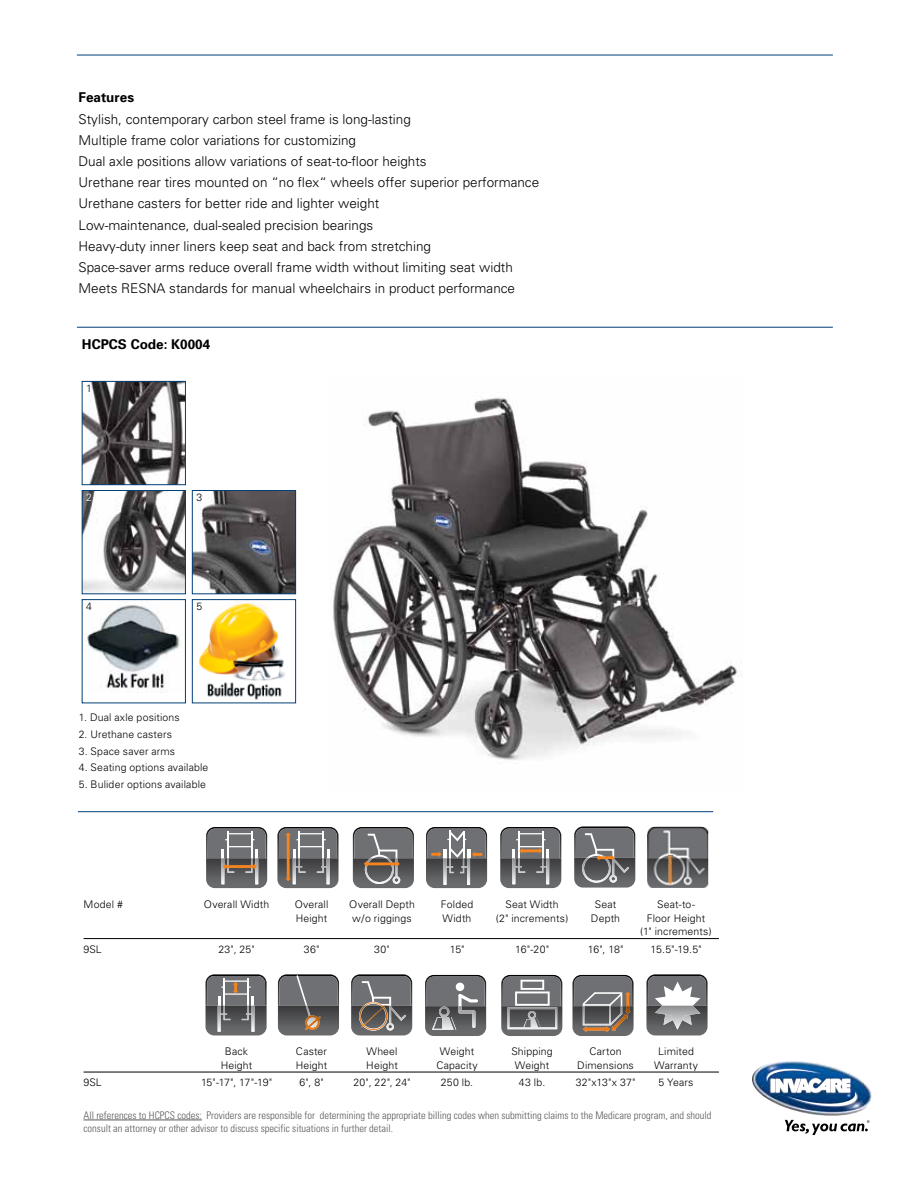
<style>
.page{position:relative;width:918px;height:1188px;background:#fff}
.page>*{position:absolute;margin:0;border:0;box-sizing:border-box;transform-origin:0 0}
.t1{font:300 13.5px/21.3px "Univers";color:#000}
.t2{font:700 13.5px "Univers";color:#000}
.t3{font:300 10.5px/13.5px "Univers";letter-spacing:.015em;color:#000;text-align:center}
.t4{font:300 condensed 10.5px/13.5px "Univers";color:#58595b}
.t5{font:300 10.5px "Univers";color:#fff}
</style>
<div class="page">
<hr style="left:78px;top:811px;width:635px;height:1px;background:#003f79">
<img style="left:752px;top:1061px;width:120px;height:59px">
<img style="left:767px;top:1067px;width:90px;height:42px">
<svg style="left:785px;top:1120px;width:85px;height:15px"></svg>
<hr style="left:77px;top:55px;width:756px;height:1px;background:#003f79">
<hr style="left:77px;top:327px;width:756px;height:1px;background:#003f79">
<img style="left:502px;top:1030px;width:60px;height:6px">
<svg style="left:501px;top:975px;width:61px;height:55px;background:#7d7d7f"></svg>
<img style="left:574px;top:1032px;width:58px;height:4px">
<svg style="left:572px;top:975px;width:62px;height:57px;background:#77726e"></svg>
<img style="left:425px;top:1030px;width:61px;height:6px">
<svg style="left:425px;top:975px;width:61px;height:55px;background:#747577"></svg>
<img style="left:647px;top:1030px;width:60px;height:5px">
<svg style="left:646px;top:974px;width:62px;height:56px"></svg>
<img style="left:428px;top:885px;width:57px;height:3px">
<svg style="left:426px;top:827px;width:61px;height:58px;background:#777576"></svg>
<img style="left:501px;top:884px;width:59px;height:4px">
<svg style="left:500px;top:827px;width:61px;height:57px;background:#767575"></svg>
<img style="left:207px;top:884px;width:59px;height:4px">
<svg style="left:206px;top:827px;width:61px;height:57px;background:#777574"></svg>
<img style="left:647px;top:827px;width:61px;height:61px">
<img style="left:668px;top:856px;width:4px;height:28px">
<img style="left:352px;top:1031px;width:59px;height:4px">
<svg style="left:351px;top:974px;width:61px;height:57px;background:#72706f"></svg>
<img style="left:207px;top:1032px;width:58px;height:3px">
<svg style="left:206px;top:974px;width:61px;height:58px;background:#757576"></svg>
<img style="left:575px;top:883px;width:59px;height:5px">
<svg style="left:574px;top:826px;width:61px;height:57px;background:#737272"></svg>
<img style="left:278px;top:1030px;width:61px;height:5px">
<svg style="left:278px;top:974px;width:61px;height:56px;background:#6a6867"></svg>
<hr style="left:84px;top:938px;width:635px;height:1px;background:#000">
<hr style="left:84px;top:1072px;width:635px;height:1px;background:#000">
<img style="left:279px;top:884px;width:58px;height:4px">
<svg style="left:277px;top:827px;width:62px;height:57px;background:#7b7775"></svg>
<img style="left:354px;top:884px;width:59px;height:4px">
<svg style="left:353px;top:827px;width:61px;height:57px;background:#747170"></svg>
<img style="left:85px;top:605px;width:97px;height:85px">
<div style="left:82px;top:599px;width:104px;height:104px;border:1px solid #003f79"></div>
<img style="left:84px;top:492px;width:100px;height:100px">
<div style="left:82px;top:490px;width:104px;height:104px;border:1px solid #003f79"></div>
<img style="left:194px;top:492px;width:100px;height:100px">
<div style="left:192px;top:490px;width:104px;height:104px;border:1px solid #003f79"></div>
<img style="left:84px;top:383px;width:100px;height:100px">
<div style="left:82px;top:381px;width:104px;height:104px;border:1px solid #003f79"></div>
<img style="left:198px;top:603px;width:87px;height:97px">
<div style="left:192px;top:599px;width:104px;height:104px;border:1px solid #003f79"></div>
<img style="left:333px;top:397px;width:409px;height:363px">
<hr style="left:84px;top:1120px;width:118px;height:1px;background:#58595b">
<p class="t2" style="left:79px;top:89px;width:57px">Features</p>
<p class="t1" style="left:79px;top:108px;width:462px">Stylish, contemporary carbon steel frame is long-lasting<br>Multiple frame color variations for customizing<br>Dual axle positions allow variations of seat-to-floor heights<br>Urethane rear tires mounted on “no flex“ wheels offer superior performance Urethane casters for better ride and lighter weight<br>Low-maintenance, dual-sealed precision bearings<br>Heavy-duty inner liners keep seat and back from stretching<br>Space-saver arms reduce overall frame width without limiting seat width Meets RESNA standards for manual wheelchairs in product performance</p>
<p class="t2" style="left:82px;top:336px;width:130px">HCPCS Code: K0004</p>
<p class="t3" style="left:86px;top:381px;width:7px">1</p>
<p class="t5" style="left:86px;top:491px;width:7px">2</p>
<p class="t3" style="left:196px;top:490px;width:7px">3</p>
<p class="t3" style="left:86px;top:599px;width:7px">4</p>
<p class="t3" style="left:196px;top:599px;width:7px">5</p>
<p class="t3" style="left:79px;top:711px;width:103px">1. Dual axle positions</p>
<p class="t3" style="left:79px;top:727px;width:95px">2. Urethane casters</p>
<p class="t3" style="left:79px;top:744px;width:98px">3. Space saver arms</p>
<p class="t3" style="left:79px;top:761px;width:131px">4. Seating options available</p>
<p class="t3" style="left:79px;top:778px;width:129px">5. Bulider options available</p>
<p class="t3" style="left:84px;top:898px;width:41px">Model #</p>
<p class="t3" style="left:204px;top:898px;width:67px">Overall Width</p>
<p class="t3" style="left:295px;top:898px;width:35px">Overall</p>
<p class="t3" style="left:349px;top:898px;width:67px">Overall Depth</p>
<p class="t3" style="left:441px;top:898px;width:34px">Folded</p>
<p class="t3" style="left:505px;top:898px;width:55px">Seat Width</p>
<p class="t3" style="left:595px;top:898px;width:23px">Seat</p>
<p class="t3" style="left:657px;top:898px;width:39px">Seat-to-</p>
<p class="t3" style="left:296px;top:911px;width:33px">Height</p>
<p class="t3" style="left:352px;top:911px;width:61px">w/o riggings</p>
<p class="t3" style="left:443px;top:911px;width:30px">Width</p>
<p class="t3" style="left:496px;top:911px;width:74px">(2" increments)</p>
<p class="t3" style="left:591px;top:911px;width:31px">Depth</p>
<p class="t3" style="left:640px;top:911px;width:73px">Floor Height (1" increments)</p>
<p class="t3" style="left:84px;top:943px;width:20px">9SL</p>
<p class="t3" style="left:219px;top:943px;width:38px">23", 25"</p>
<p class="t3" style="left:304px;top:943px;width:17px">36"</p>
<p class="t3" style="left:374px;top:943px;width:17px">30"</p>
<p class="t3" style="left:450px;top:943px;width:16px">15"</p>
<p class="t3" style="left:515px;top:943px;width:35px">16"-20"</p>
<p class="t3" style="left:588px;top:943px;width:37px">16", 18"</p>
<p class="t3" style="left:651px;top:943px;width:52px">15.5"-19.5"</p>
<p class="t3" style="left:225px;top:1045px;width:25px">Back</p>
<p class="t3" style="left:296px;top:1045px;width:33px">Caster</p>
<p class="t3" style="left:366px;top:1045px;width:33px">Wheel</p>
<p class="t3" style="left:440px;top:1045px;width:36px">Weight</p>
<p class="t3" style="left:511px;top:1045px;width:43px">Shipping</p>
<p class="t3" style="left:590px;top:1045px;width:34px">Carton</p>
<p class="t3" style="left:658px;top:1045px;width:37px">Limited</p>
<p class="t3" style="left:221px;top:1058px;width:33px">Height</p>
<p class="t3" style="left:296px;top:1058px;width:33px">Height</p>
<p class="t3" style="left:366px;top:1058px;width:33px">Height</p>
<p class="t3" style="left:436px;top:1058px;width:43px">Capacity</p>
<p class="t3" style="left:515px;top:1058px;width:36px">Weight</p>
<p class="t3" style="left:577px;top:1058px;width:58px">Dimensions</p>
<p class="t3" style="left:654px;top:1058px;width:45px">Warranty</p>
<p class="t3" style="left:84px;top:1076px;width:20px">9SL</p>
<p class="t3" style="left:201px;top:1076px;width:72px">15"-17", 17"-19"</p>
<p class="t3" style="left:299px;top:1076px;width:26px">6", 8"</p>
<p class="t3" style="left:354px;top:1076px;width:59px">20", 22", 24"</p>
<p class="t3" style="left:441px;top:1076px;width:34px">250 lb.</p>
<p class="t3" style="left:519px;top:1076px;width:28px">43 lb.</p>
<p class="t3" style="left:576px;top:1076px;width:61px">32"x13"x 37"</p>
<p class="t3" style="left:659px;top:1076px;width:36px">5 Years</p>
<p class="t4" style="left:84px;top:1108px;width:629px">All references to HCPCS codes: Providers are responsible for determining the appropriate billing codes when submitting claims to the Medicare program, and should consult an attorney or other advisor to discuss specific situations in further detail.</p>
</div>
